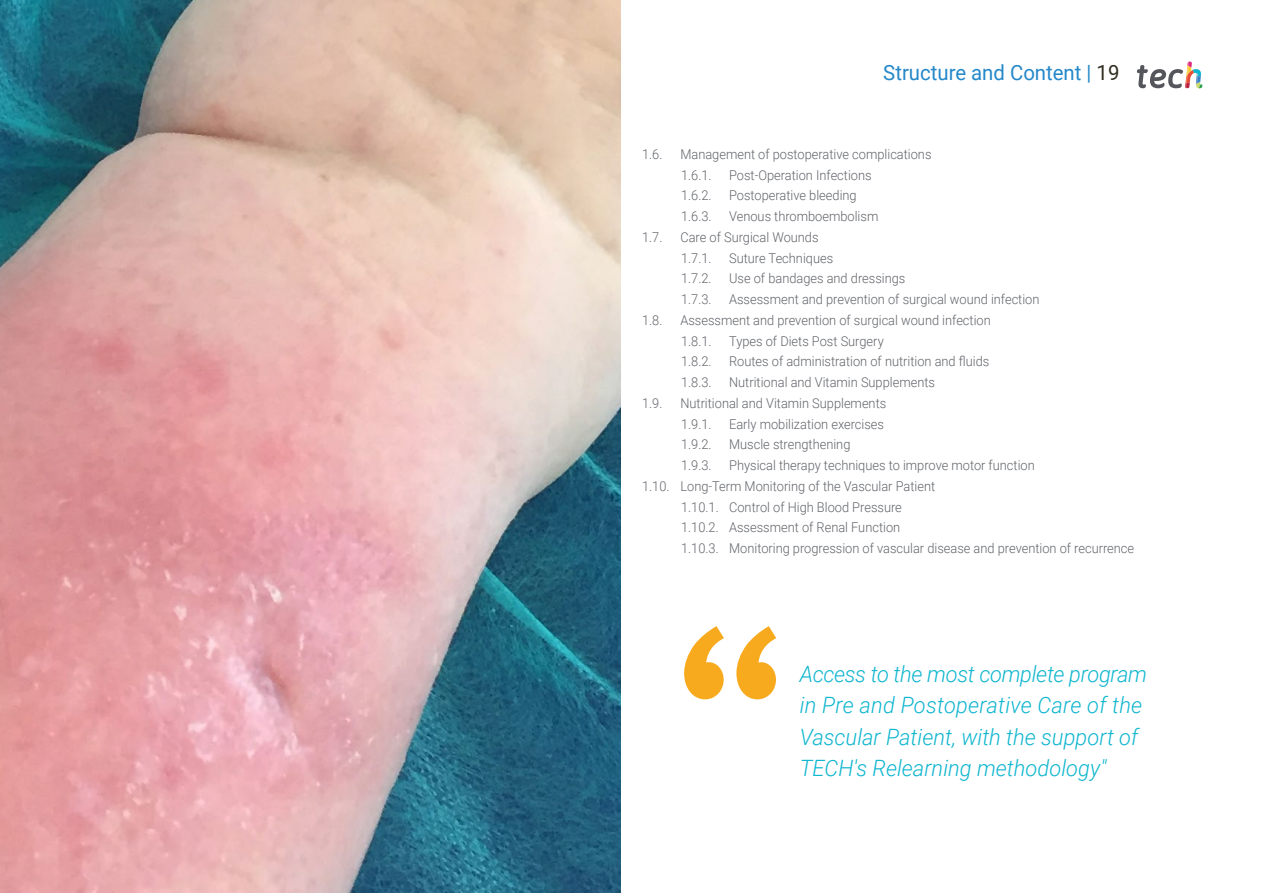
<style>
.page{position:relative;width:1263px;height:893px;background:#fff}
.page>*{position:absolute;margin:0;border:0;box-sizing:border-box;transform-origin:0 0}
.t1{font:italic 300 22.5px/31.5px "Roboto";color:#0fb6cf}
.t2{font:21px "Roboto";color:#2488c9}
.t3{font:300 13.5px/20.7px "Roboto";color:#61646a;scale:.95 1}
.s1{color:#312e20}
</style>
<div class="page">
<img style="left:0;top:0;width:621px;height:893px">
<svg style="left:1137px;top:62px;width:65px;height:27px"></svg>
<svg style="left:684px;top:626px;width:92px;height:73px"></svg>
<h2 class="t2" style="left:883px;top:57px;width:238px">Structure and Content | <span class="s1">19</span></h2>
<p class="t3" style="left:642px;top:143px;width:23px">1.6.</p>
<p class="t3" style="left:680px;top:143px;width:266px">Management of postoperative complications<br>1.6.1.</p>
<p class="t3" style="left:729px;top:164px;width:151px">Post-Operation Infections</p>
<p class="t3" style="left:681px;top:185px;width:34px">1.6.2.</p>
<p class="t3" style="left:729px;top:185px;width:136px">Postoperative bleeding</p>
<p class="t3" style="left:681px;top:206px;width:34px">1.6.3.</p>
<p class="t3" style="left:729px;top:206px;width:159px">Venous thromboembolism</p>
<p class="t3" style="left:642px;top:226px;width:23px">1.7.</p>
<p class="t3" style="left:680px;top:226px;width:147px">Care of Surgical Wounds<br>1.7.1.</p>
<p class="t3" style="left:729px;top:247px;width:111px">Suture Techniques</p>
<p class="t3" style="left:681px;top:268px;width:34px">1.7.2.</p>
<p class="t3" style="left:729px;top:268px;width:187px">Use of bandages and dressings</p>
<p class="t3" style="left:681px;top:289px;width:34px">1.7.3.</p>
<p class="t3" style="left:729px;top:289px;width:328px">Assessment and prevention of surgical wound infection</p>
<p class="t3" style="left:642px;top:309px;width:23px">1.8.</p>
<p class="t3" style="left:680px;top:309px;width:328px">Assessment and prevention of surgical wound infection<br>1.8.1.</p>
<p class="t3" style="left:729px;top:330px;width:164px">Types of Diets Post Surgery</p>
<p class="t3" style="left:681px;top:351px;width:34px">1.8.2.</p>
<p class="t3" style="left:729px;top:351px;width:275px">Routes of administration of nutrition and fluids</p>
<p class="t3" style="left:681px;top:372px;width:34px">1.8.3.</p>
<p class="t3" style="left:729px;top:372px;width:218px">Nutritional and Vitamin Supplements</p>
<p class="t3" style="left:642px;top:392px;width:23px">1.9.</p>
<p class="t3" style="left:680px;top:392px;width:218px">Nutritional and Vitamin Supplements<br>1.9.1.</p>
<p class="t3" style="left:729px;top:413px;width:165px">Early mobilization exercises</p>
<p class="t3" style="left:681px;top:434px;width:34px">1.9.2.</p>
<p class="t3" style="left:729px;top:434px;width:129px">Muscle strengthening</p>
<p class="t3" style="left:681px;top:455px;width:34px">1.9.3.</p>
<p class="t3" style="left:729px;top:455px;width:323px">Physical therapy techniques to improve motor function</p>
<p class="t3" style="left:642px;top:475px;width:310px">1.10. Long-Term Monitoring of the Vascular Patient</p>
<p class="t3" style="left:681px;top:496px;width:234px">1.10.1. Control of High Blood Pressure</p>
<p class="t3" style="left:681px;top:517px;width:232px">1.10.2. Assessment of Renal Function</p>
<p class="t3" style="left:681px;top:538px;width:478px">1.10.3. Monitoring progression of vascular disease and prevention of recurrence</p>
<h1 class="t1" style="left:800px;top:657px;width:349px">Access to the most complete program in Pre and Postoperative Care of the Vascular Patient, with the support of TECH's Relearning methodology"</h1>
</div>
